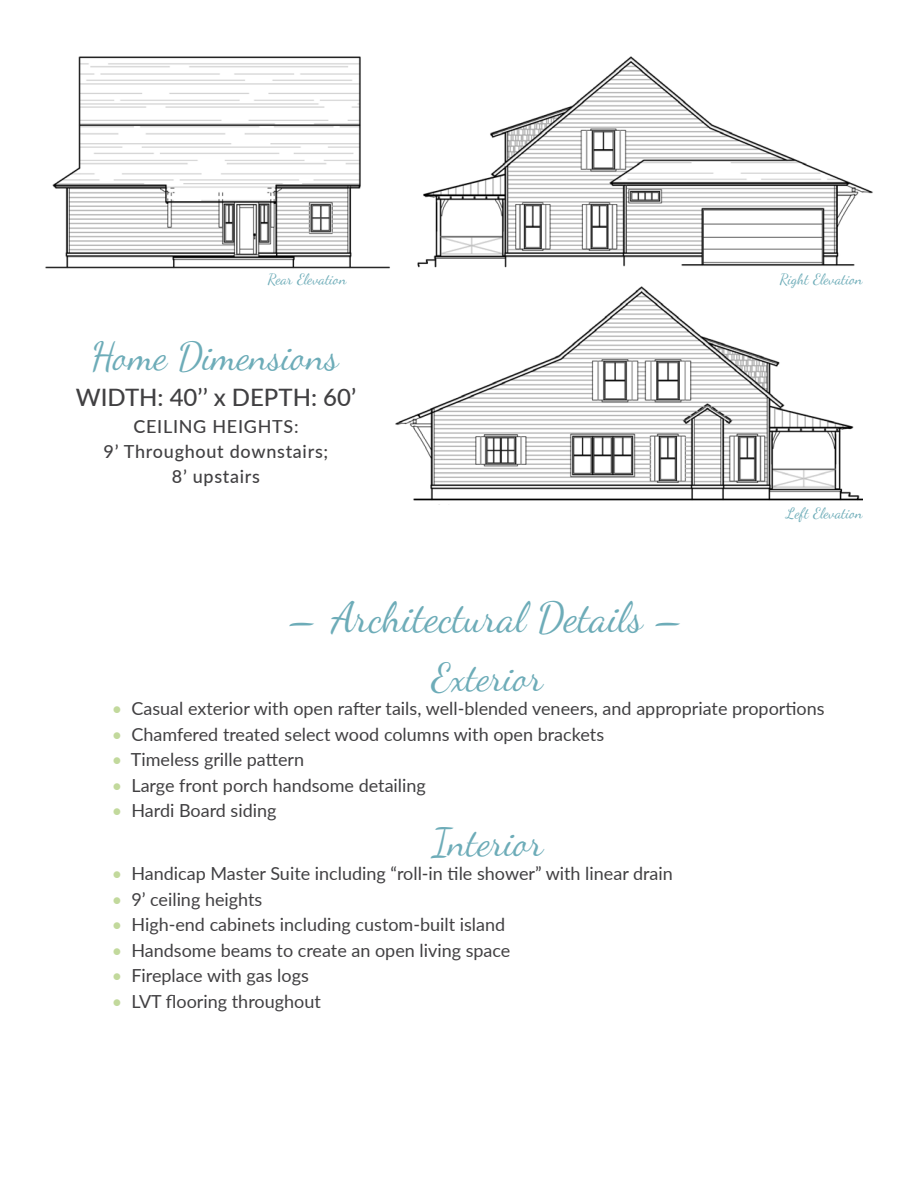
<style>
.page{position:relative;width:918px;height:1188px;background:#fff}
.page>*{position:absolute;margin:0;border:0;box-sizing:border-box;transform-origin:0 0}
.t1{font:42px "Dancing Script OT";color:#6dacb8}
.t2{font:39px "Dancing Script OT";color:#6dacb8}
.t3{font:500 24px "Lato";color:#414042}
.t4{font:18px "Lato";color:#414042}
.t5{font:500 18px/24.9px "Lato";letter-spacing:.04em;color:#414042;text-align:center}
.t6{font:15px "Dancing Script OT";color:#6dacb8}
.s1{color:#c2d99c}
</style>
<div class="page">
<img style="left:45px;top:56px;width:828px;height:213px">
<img style="left:395px;top:286px;width:468px;height:215px">
<p class="t6" style="left:268px;top:270px;width:80px">Rear Elevation</p>
<p class="t6" style="left:780px;top:270px;width:85px">Right Elevation</p>
<h2 class="t2" style="left:93px;top:333px;width:248px">Home Dimensions</h2>
<h3 class="t3" style="left:76px;top:380px;width:282px">WIDTH: 40’’ x DEPTH: 60’</h3>
<p class="t5" style="left:104px;top:413px;width:226px">CEILING HEIGHTS:<br>9’ Throughout downstairs;<br>8’ upstairs</p>
<p class="t6" style="left:785px;top:504px;width:79px">Left Elevation</p>
<h1 class="t1" style="left:290px;top:592px;width:397px">– Architectural Details –</h1>
<h2 class="t2" style="left:431px;top:654px;width:115px">Exterior</h2>
<p class="t4" style="left:112px;top:696px;width:714px"><span class="s1">•</span> Casual exterior with open rafter tails, well-blended veneers, and appropriate proportions</p>
<p class="t4" style="left:112px;top:721px;width:494px"><span class="s1">•</span> Chamfered treated select wood columns with open brackets</p>
<p class="t4" style="left:112px;top:747px;width:194px"><span class="s1">•</span> Timeless grille pattern</p>
<p class="t4" style="left:112px;top:772px;width:316px"><span class="s1">•</span> Large front porch handsome detailing</p>
<p class="t4" style="left:112px;top:798px;width:166px"><span class="s1">•</span> Hardi Board siding</p>
<h2 class="t2" style="left:431px;top:819px;width:116px">Interior</h2>
<p class="t4" style="left:112px;top:861px;width:563px"><span class="s1">•</span> Handicap Master Suite including “roll-in tile shower” with linear drain</p>
<p class="t4" style="left:112px;top:886px;width:152px"><span class="s1">•</span> 9’ ceiling heights</p>
<p class="t4" style="left:112px;top:912px;width:395px"><span class="s1">•</span> High-end cabinets including custom-built island</p>
<p class="t4" style="left:112px;top:937px;width:400px"><span class="s1">•</span> Handsome beams to create an open living space</p>
<p class="t4" style="left:112px;top:963px;width:199px"><span class="s1">•</span> Fireplace with gas logs</p>
<p class="t4" style="left:112px;top:988px;width:211px"><span class="s1">•</span> LVT flooring throughout</p>
</div>
